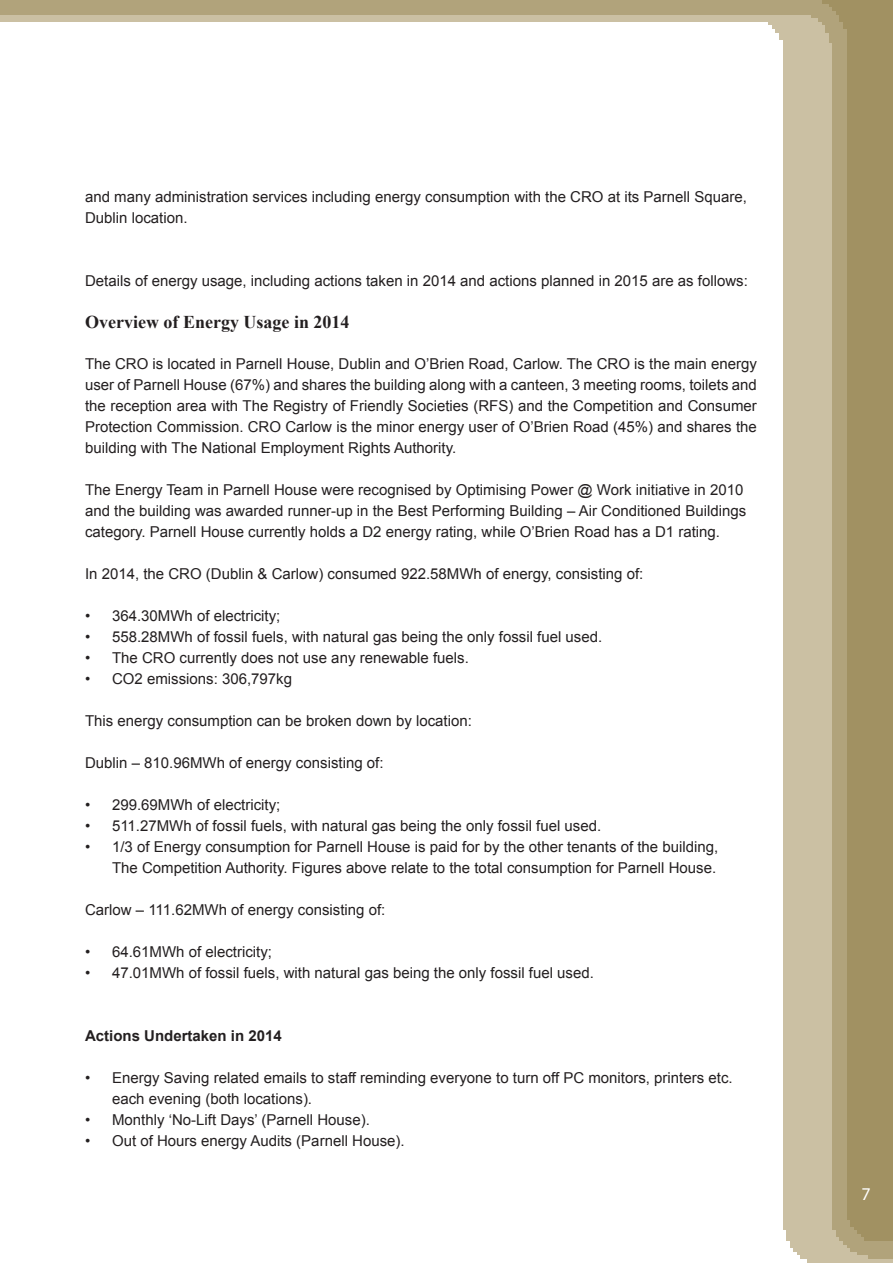
<style>
.page{position:relative;width:893px;height:1263px;background:#fff}
.page>*{position:absolute;margin:0;border:0;box-sizing:border-box;transform-origin:0 0}
.t1{font:700 18px "Times New Roman";color:#231f20}
.t2{font:18px "Myriad Pro";color:#fff}
.t3{font:15px/21px "Arial";color:#231f20}
.t4{font:700 15px "Arial";color:#231f20}
</style>
<div class="page">
<img style="left:0;top:0;width:893px;height:1263px">
<p class="t3" style="left:85px;top:187px;width:663px">and many administration services including energy consumption with the CRO at its Parnell Square,<br>Dublin location.</p>
<p class="t3" style="left:85px;top:271px;width:664px">Details of energy usage, including actions taken in 2014 and actions planned in 2015 are as follows:</p>
<p class="t1" style="left:85px;top:310px;width:266px">Overview of Energy Usage in 2014</p>
<p class="t3" style="left:85px;top:353px;width:673px;text-align:justify">The CRO is located in Parnell House, Dublin and O’Brien Road, Carlow. The CRO is the main energy user of Parnell House (67%) and shares the building along with a canteen, 3 meeting rooms, toilets and the reception area with The Registry of Friendly Societies (RFS) and the Competition and Consumer Protection Commission. CRO Carlow is the minor energy user of O’Brien Road (45%) and shares the building with The National Employment Rights Authority.</p>
<p class="t3" style="left:85px;top:479px;width:663px">The Energy Team in Parnell House were recognised by Optimising Power @ Work initiative in 2010 and the building was awarded runner-up in the Best Performing Building – Air Conditioned Buildings category. Parnell House currently holds a D2 energy rating, while O’Brien Road has a D1 rating.</p>
<p class="t3" style="left:85px;top:563px;width:560px">In 2014, the CRO (Dublin &amp; Carlow) consumed 922.58MWh of energy, consisting of:</p>
<p class="t3" style="left:85px;top:605px;width:197px">• 364.30MWh of electricity;</p>
<p class="t3" style="left:85px;top:626px;width:519px">• 558.28MWh of fossil fuels, with natural gas being the only fossil fuel used.</p>
<p class="t3" style="left:85px;top:647px;width:385px">• The CRO currently does not use any renewable fuels.</p>
<p class="t3" style="left:85px;top:668px;width:209px">• CO2 emissions: 306,797kg</p>
<p class="t3" style="left:85px;top:710px;width:388px">This energy consumption can be broken down by location:</p>
<p class="t3" style="left:85px;top:752px;width:300px">Dublin – 810.96MWh of energy consisting of:</p>
<p class="t3" style="left:85px;top:794px;width:197px">• 299.69MWh of electricity;</p>
<p class="t3" style="left:85px;top:815px;width:518px">• 511.27MWh of fossil fuels, with natural gas being the only fossil fuel used.</p>
<p class="t3" style="left:85px;top:836px;width:635px;text-align:right">• 1/3 of Energy consumption for Parnell House is paid for by the other tenants of the building,<br>The Competition Authority. Figures above relate to the total consumption for Parnell House.</p>
<p class="t3" style="left:85px;top:899px;width:302px">Carlow – 111.62MWh of energy consisting of:</p>
<p class="t3" style="left:85px;top:941px;width:189px">• 64.61MWh of electricity;</p>
<p class="t3" style="left:85px;top:962px;width:510px">• 47.01MWh of fossil fuels, with natural gas being the only fossil fuel used.</p>
<p class="t4" style="left:85px;top:1026px;width:198px">Actions Undertaken in 2014</p>
<p class="t3" style="left:112px;top:1067px;width:622px;text-indent:-27px">• Energy Saving related emails to staff reminding everyone to turn off PC monitors, printers etc. each evening (both locations).</p>
<p class="t3" style="left:85px;top:1109px;width:286px">• Monthly ‘No-Lift Days’ (Parnell House).</p>
<p class="t3" style="left:85px;top:1130px;width:321px">• Out of Hours energy Audits (Parnell House).</p>
<p class="t2" style="left:862px;top:1183px;width:11px">7</p>
</div>
